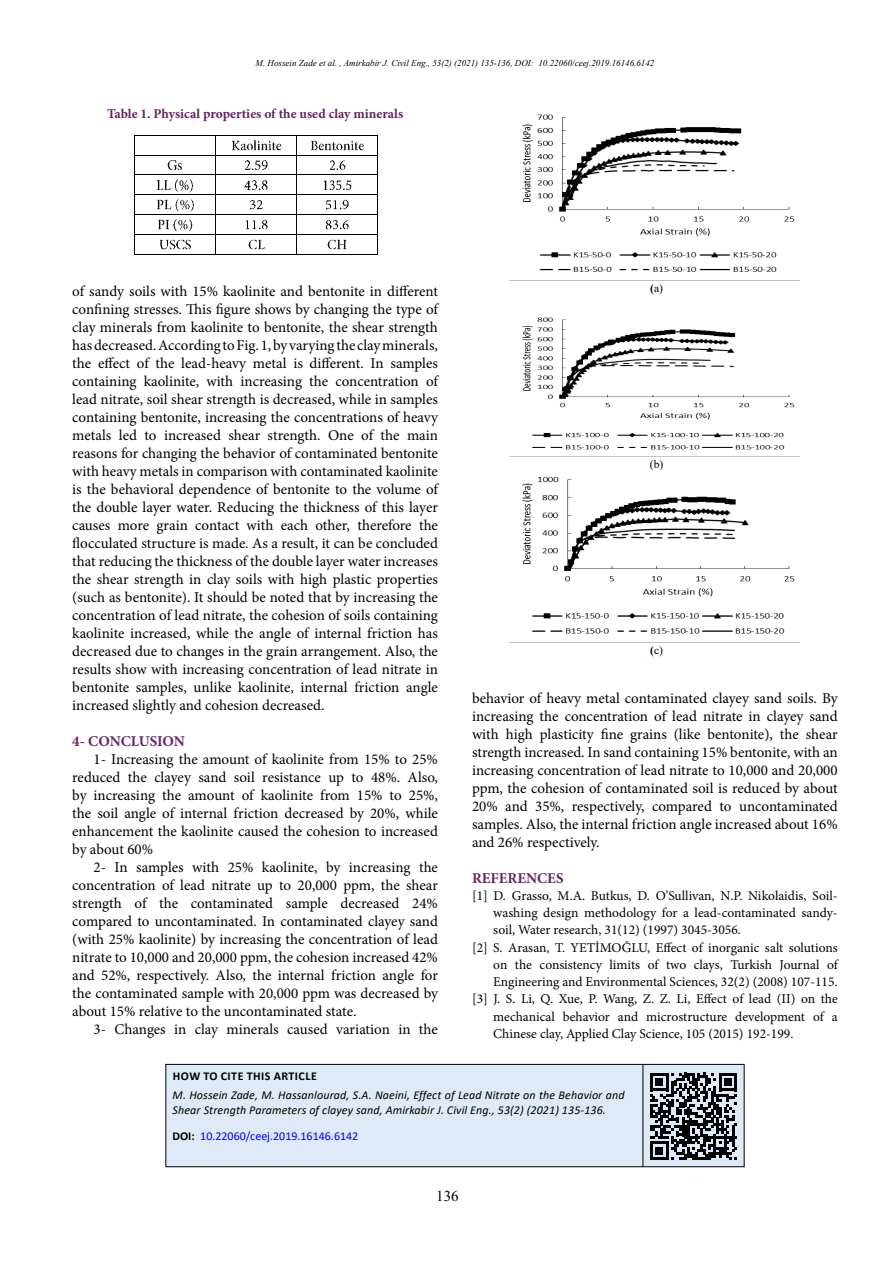
<style>
.page{position:relative;width:893px;height:1263px;background:#fff}
.page>*{position:absolute;margin:0;border:0;box-sizing:border-box;transform-origin:0 0}
.t1{font:15px/18px "Minion Pro";color:#000;text-align:justify}
.t2{font:700 15px "Minion Pro";color:#642266}
.t3{font:15px "Times New Roman";color:#000}
.t4{font:13.5px "Minion Pro";color:#000}
.t5{font:700 13.5px "Minion Pro";color:#642266}
.t6{font:italic 12px/14.4px "Calibri";letter-spacing:.01em;color:#000}
.t7{font:12px "Calibri";color:#00f}
.t8{font:700 12px "Calibri";letter-spacing:.04em;color:#000}
.t9{font:11.55px "Times New Roman";color:#000}
.t10{font:italic 9px "Times New Roman";color:#000}
.s1{font-weight:700}
.s2{font-weight:700;color:#000}
</style>
<div class="page">
<img style="left:232px;top:140px;width:50px;height:11px">
<img style="left:311px;top:140px;width:53px;height:11px">
<hr style="left:135px;top:135px;width:80px;height:1px;background:#000">
<hr style="left:216px;top:135px;width:80px;height:1px;background:#000">
<hr style="left:297px;top:135px;width:80px;height:1px;background:#000">
<img style="left:168px;top:160px;width:15px;height:10px">
<img style="left:245px;top:160px;width:23px;height:10px">
<img style="left:330px;top:160px;width:16px;height:10px">
<hr style="left:135px;top:155px;width:80px;height:1px;background:#000">
<hr style="left:216px;top:155px;width:80px;height:1px;background:#000">
<hr style="left:297px;top:155px;width:80px;height:1px;background:#000">
<img style="left:157px;top:179px;width:36px;height:14px">
<img style="left:245px;top:180px;width:23px;height:10px">
<img style="left:324px;top:180px;width:28px;height:10px">
<hr style="left:135px;top:175px;width:80px;height:1px;background:#000">
<hr style="left:216px;top:175px;width:80px;height:1px;background:#000">
<hr style="left:297px;top:175px;width:80px;height:1px;background:#000">
<img style="left:157px;top:199px;width:37px;height:13px">
<img style="left:250px;top:199px;width:13px;height:11px">
<img style="left:326px;top:199px;width:23px;height:11px">
<hr style="left:135px;top:194px;width:80px;height:1px;background:#000">
<hr style="left:216px;top:194px;width:80px;height:1px;background:#000">
<hr style="left:297px;top:194px;width:80px;height:1px;background:#000">
<img style="left:158px;top:219px;width:35px;height:31px">
<img style="left:246px;top:219px;width:22px;height:11px">
<img style="left:326px;top:219px;width:23px;height:11px">
<hr style="left:135px;top:214px;width:80px;height:1px;background:#000">
<hr style="left:216px;top:214px;width:80px;height:1px;background:#000">
<hr style="left:297px;top:214px;width:80px;height:1px;background:#000">
<img style="left:248px;top:239px;width:17px;height:11px">
<img style="left:328px;top:239px;width:19px;height:11px">
<hr style="left:135px;top:234px;width:80px;height:1px;background:#000">
<hr style="left:216px;top:234px;width:80px;height:1px;background:#000">
<hr style="left:297px;top:234px;width:80px;height:1px;background:#000">
<svg style="left:134px;top:135px;width:1px;height:120px"></svg>
<hr style="left:135px;top:254px;width:80px;height:1px;background:#000">
<svg style="left:215px;top:135px;width:1px;height:120px"></svg>
<hr style="left:216px;top:254px;width:80px;height:1px;background:#000">
<svg style="left:296px;top:135px;width:1px;height:120px"></svg>
<hr style="left:297px;top:254px;width:80px;height:1px;background:#000">
<svg style="left:377px;top:135px;width:1px;height:120px"></svg>
<img style="left:510px;top:114px;width:290px;height:167px">
<img style="left:522px;top:317px;width:273px;height:133px">
<img style="left:510px;top:476px;width:290px;height:167px">
<div style="left:166px;top:1064px;width:578px;height:103px;background:#deeaf7"></div>
<div style="left:165px;top:1064px;width:580px;height:103px;border:1px solid #000"></div>
<hr style="left:642px;top:1064px;width:1px;height:103px;background:#000">
<svg style="left:650px;top:1073px;width:87px;height:87px"></svg>
<p class="t10" style="left:256px;top:57px;width:400px">M. Hossein Zade et al. , Amirkabir J. Civil Eng., 53(2) (2021) 135-136, DOI: 10.22060/ceej.2019.16146.6142</p>
<p class="t5" style="left:107px;top:104px;width:298px">Table 1. Physical properties of the used clay minerals</p>
<p class="t1" style="left:72px;top:282px;width:367px">of sandy soils with 15% kaolinite and bentonite in different confining stresses. This figure shows by changing the type of clay minerals from kaolinite to bentonite, the shear strength has decreased. According to Fig. 1, by varying the clay minerals, the effect of the lead-heavy metal is different. In samples containing kaolinite, with increasing the concentration of lead nitrate, soil shear strength is decreased, while in samples containing bentonite, increasing the concentrations of heavy metals led to increased shear strength. One of the main reasons for changing the behavior of contaminated bentonite with heavy metals in comparison with contaminated kaolinite is the behavioral dependence of bentonite to the volume of the double layer water. Reducing the thickness of this layer causes more grain contact with each other, therefore the flocculated structure is made. As a result, it can be concluded that reducing the thickness of the double layer water increases the shear strength in clay soils with high plastic properties (such as bentonite). It should be noted that by increasing the concentration of lead nitrate, the cohesion of soils containing kaolinite increased, while the angle of internal friction has decreased due to changes in the grain arrangement. Also, the results show with increasing concentration of lead nitrate in bentonite samples, unlike kaolinite, internal friction angle increased slightly and cohesion decreased.</p>
<p class="t2" style="left:72px;top:730px;width:114px">4- CONCLUSION</p>
<p class="t1" style="left:72px;top:750px;width:367px;text-indent:21px">1- Increasing the amount of kaolinite from 15% to 25% reduced the clayey sand soil resistance up to 48%. Also, by increasing the amount of kaolinite from 15% to 25%, the soil angle of internal friction decreased by 20%, while enhancement the kaolinite caused the cohesion to increased by about 60%</p>
<p class="t1" style="left:72px;top:858px;width:367px;text-indent:21px">2- In samples with 25% kaolinite, by increasing the concentration of lead nitrate up to 20,000 ppm, the shear strength of the contaminated sample decreased 24% compared to uncontaminated. In contaminated clayey sand (with 25% kaolinite) by increasing the concentration of lead nitrate to 10,000 and 20,000 ppm, the cohesion increased 42% and 52%, respectively. Also, the internal friction angle for the contaminated sample with 20,000 ppm was decreased by about 15% relative to the uncontaminated state.</p>
<p class="t1" style="left:94px;top:1020px;width:346px">3- Changes in clay minerals caused variation in the</p>
<p class="t9" style="left:650px;top:280px;width:14px"><span class="s1">(</span>a)</p>
<p class="t9" style="left:650px;top:456px;width:15px">(b)</p>
<p class="t9" style="left:650px;top:642px;width:14px"><span class="s1">(</span>c)</p>
<p class="t1" style="left:472px;top:689px;width:367px">behavior of heavy metal contaminated clayey sand soils. By increasing the concentration of lead nitrate in clayey sand with high plasticity fine grains (like bentonite), the shear strength increased. In sand containing 15% bentonite, with an increasing concentration of lead nitrate to 10,000 and 20,000 ppm, the cohesion of contaminated soil is reduced by about 20% and 35%, respectively, compared to uncontaminated samples. Also, the internal friction angle increased about 16% and 26% respectively.</p>
<p class="t2" style="left:472px;top:867px;width:93px">REFERENCES</p>
<p class="t4" style="left:472px;top:886px;width:367px">[1] D. Grasso, M.A. Butkus, D. O’Sullivan, N.P. Nikolaidis, Soil-</p>
<p class="t4" style="left:493px;top:904px;width:346px">washing design methodology for a lead-contaminated sandy-</p>
<p class="t4" style="left:493px;top:921px;width:249px">soil, Water research, 31(12) (1997) 3045-3056.</p>
<p class="t4" style="left:472px;top:938px;width:367px">[2] S. Arasan, T. YETİMOĞLU, Effect of inorganic salt solutions</p>
<p class="t4" style="left:493px;top:955px;width:346px">on the consistency limits of two clays, Turkish Journal of</p>
<p class="t4" style="left:493px;top:973px;width:346px">Engineering and Environmental Sciences, 32(2) (2008) 107-115.</p>
<p class="t4" style="left:472px;top:990px;width:367px">[3] J. S. Li, Q. Xue, P. Wang, Z. Z. Li, Effect of lead (II) on the</p>
<p class="t4" style="left:493px;top:1007px;width:346px">mechanical behavior and microstructure development of a</p>
<p class="t4" style="left:493px;top:1024px;width:302px">Chinese clay, Applied Clay Science, 105 (2015) 192-199.</p>
<p class="t8" style="left:173px;top:1068px;width:145px">HOW TO CITE THIS ARTICLE</p>
<p class="t6" style="left:173px;top:1087px;width:453px">M. Hossein Zade, M. Hassanlourad, S.A. Naeini, Effect of Lead Nitrate on the Behavior and<br>Shear Strength Parameters of clayey sand, Amirkabir J. Civil Eng., 53(2) (2021) 135-136.</p>
<p class="t7" style="left:173px;top:1127px;width:187px"><span class="s2">DOI:</span> 10.22060/ceej.2019.16146.6142</p>
<p class="t3" style="left:436px;top:1185px;width:24px">136</p>
</div>
